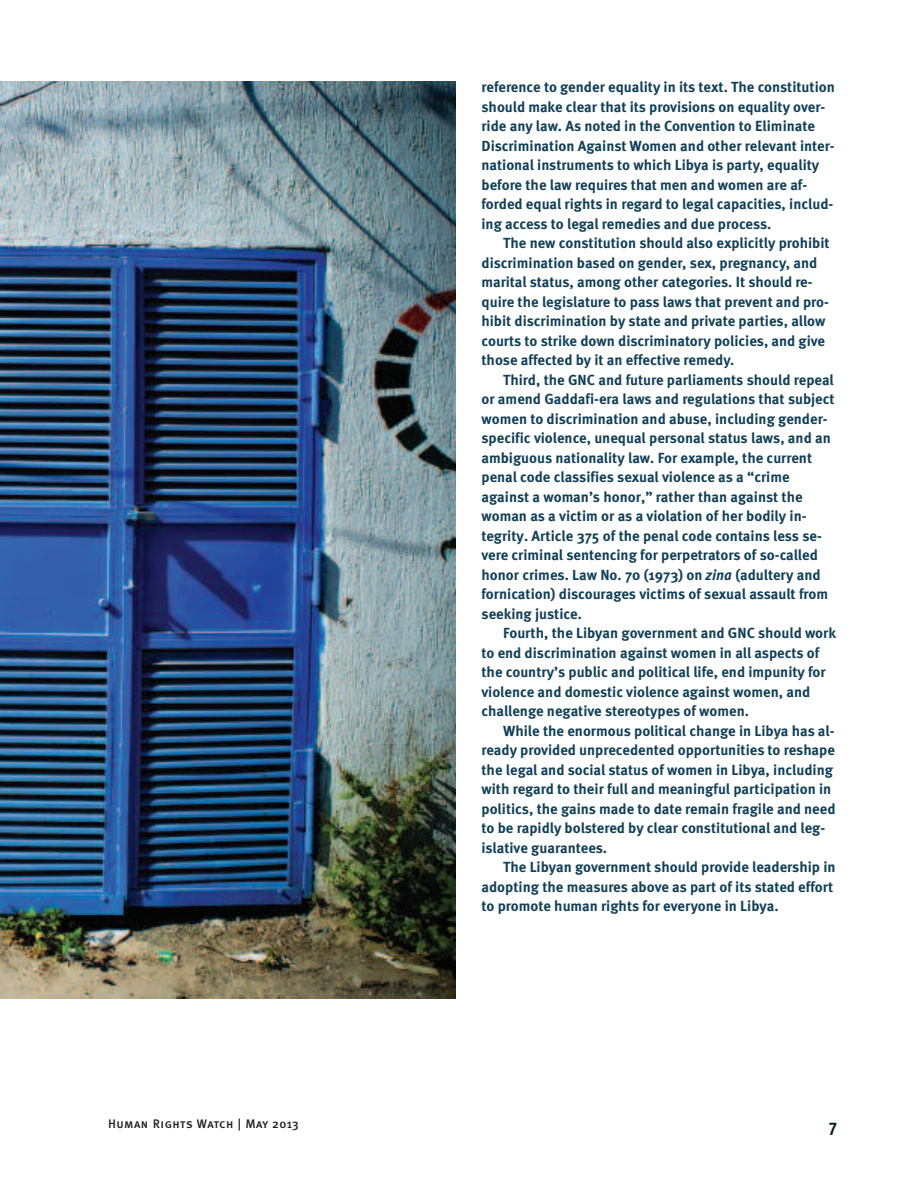
<style>
.page{position:relative;width:918px;height:1188px;background:#fff}
.page>*{position:absolute;margin:0;border:0;box-sizing:border-box;transform-origin:0 0}
.t1{font:700 18px "Meta Cond";color:#061c19}
.t2{font:700 14.7px/19.5px "Meta Pro";color:#124057}
.t3{font:12.3px "Meta Medium Caps";letter-spacing:.035em;color:#231f20}
.s1{font-style:italic}
</style>
<div class="page">
<img style="left:0;top:81px;width:455px;height:918px">
<p class="t2" style="left:482px;top:78px;width:355px">reference to gender equality in its text. The constitution should make clear that its provisions on equality over&shy;ride any law. As noted in the Convention to Eliminate Discrimination Against Women and other relevant inter&shy;national instruments to which Libya is party, equality before the law requires that men and women are af&shy;forded equal rights in regard to legal capacities, includ&shy;ing access to legal remedies and due process.</p>
<p class="t2" style="left:482px;top:234px;width:350px;text-indent:22px">The new constitution should also explicitly prohibit discrimination based on gender, sex, pregnancy, and marital status, among other categories. It should re&shy;quire the legislature to pass laws that prevent and pro&shy;hibit discrimination by state and private parties, allow courts to strike down discriminatory policies, and give those affected by it an effective remedy.</p>
<p class="t2" style="left:482px;top:371px;width:355px;text-indent:22px">Third, the GNC and future parliaments should repeal or amend Gaddafi-era laws and regulations that subject women to discrimination and abuse, including gender&shy;specific violence, unequal personal status laws, and an ambiguous nationality law. For example, the current penal code classifies sexual violence as a “crime against a woman’s honor,” rather than against the woman as a victim or as a violation of her bodily in&shy;tegrity. Article 375 of the penal code contains less se&shy;vere criminal sentencing for perpetrators of so-called honor crimes. Law No. 70 (1973) on <span class="s1">zina</span> (adultery and fornication) discourages victims of sexual assault from seeking justice.</p>
<p class="t2" style="left:482px;top:624px;width:356px;text-indent:22px">Fourth, the Libyan government and GNC should work to end discrimination against women in all aspects of the country’s public and political life, end impunity for violence and domestic violence against women, and challenge negative stereotypes of women.</p>
<p class="t2" style="left:482px;top:722px;width:356px;text-indent:22px">While the enormous political change in Libya has al&shy;ready provided unprecedented opportunities to reshape the legal and social status of women in Libya, including with regard to their full and meaningful participation in politics, the gains made to date remain fragile and need to be rapidly bolstered by clear constitutional and leg&shy;islative guarantees.</p>
<p class="t2" style="left:482px;top:858px;width:356px;text-indent:22px">The Libyan government should provide leadership in adopting the measures above as part of its stated effort to promote human rights for everyone in Libya.</p>
<p class="t3" style="left:108px;top:1119px;width:192px">Human Rights Watch | May 2013</p>
<p class="t1" style="left:829px;top:1118px;width:10px">7</p>
</div>
